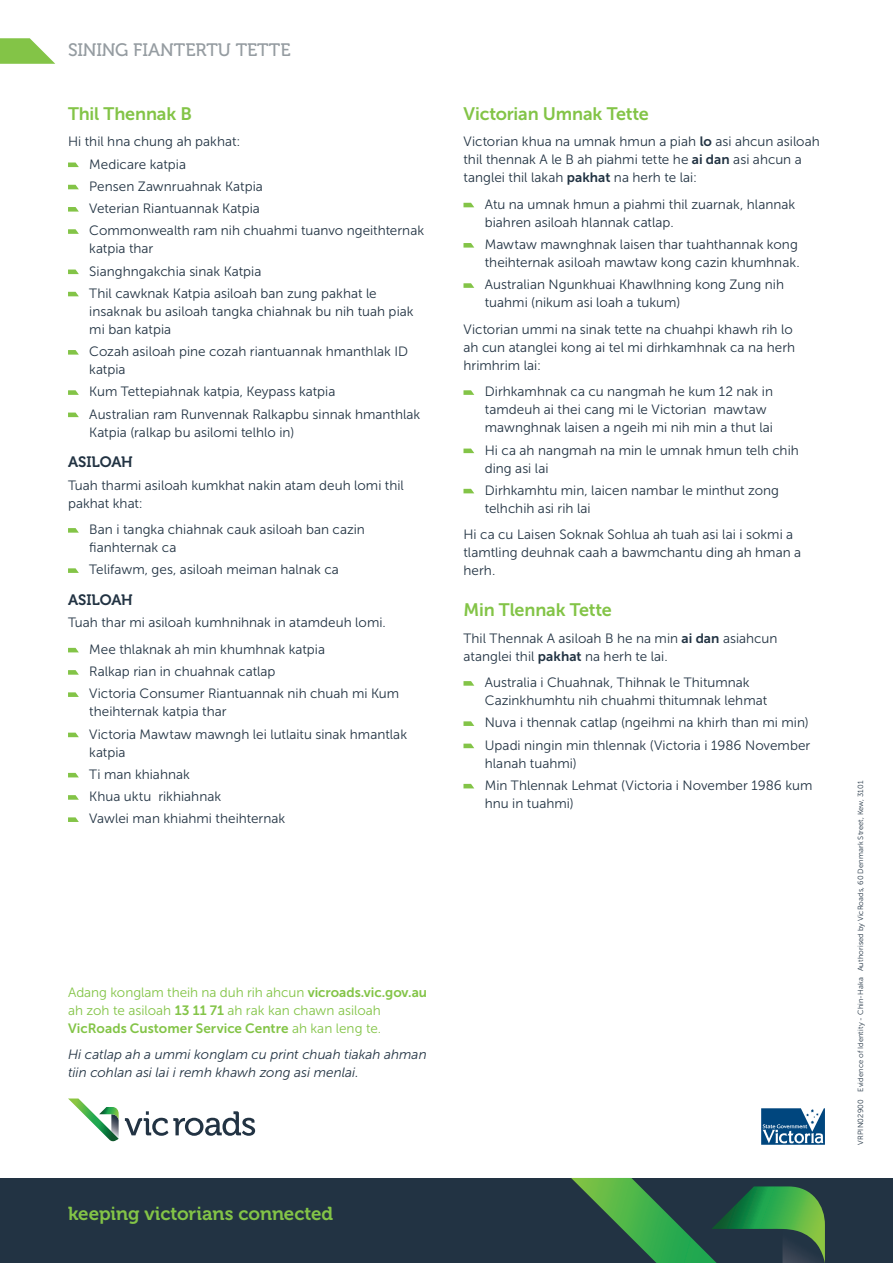
<style>
.page{position:relative;width:893px;height:1263px;background:#fff}
.page>*{position:absolute;margin:0;border:0;box-sizing:border-box;transform-origin:0 0}
.t1{font:18.75px "Museo 700";letter-spacing:-.005em;color:#83c447}
.Sub_head{font:18px "Museo Sans 700";letter-spacing:-.01em;color:#83c447}
.Top_page_titles{font:18px "Museo 500";letter-spacing:-.005em;color:#959ca1}
.Sub_sub_head{font:15px "Museo 700";letter-spacing:-.005em;color:#223343}
.Bullet{font:13.5px/18px "Museo Sans 300";color:#223343}
.Body_copy{font:13.5px/18px "Museo Sans 300";color:#223343}
.Bullet_last{font:13.5px/18px "Museo Sans 300";color:#223343}
.Body_copy-2{font:13.5px/18px "Museo Sans 300";color:#83c447}
.Body_copy-3{font:italic 13.5px/18px "Museo Sans 300";color:#223343}
.t2{font:7.5px "Museo Sans 300";letter-spacing:.015em;color:#223343}
.s1{font-family:"Museo Sans 700"}
</style>
<div class="page">
<div style="left:0;top:1178px;width:893px;height:85px;background:#223343"></div>
<svg style="left:571px;top:1178px;width:254px;height:85px"></svg>
<svg style="left:0;top:38px;width:55px;height:26px"></svg>
<svg style="left:761px;top:1108px;width:64px;height:37px"></svg>
<svg style="left:68px;top:1098px;width:51px;height:44px"></svg>
<svg style="left:125px;top:1111px;width:130px;height:25px"></svg>
<svg style="left:68px;top:162px;width:11px;height:5px"></svg>
<svg style="left:68px;top:185px;width:11px;height:4px"></svg>
<svg style="left:68px;top:207px;width:11px;height:5px"></svg>
<svg style="left:68px;top:229px;width:11px;height:5px"></svg>
<svg style="left:68px;top:269px;width:11px;height:5px"></svg>
<svg style="left:68px;top:292px;width:11px;height:4px"></svg>
<svg style="left:68px;top:350px;width:11px;height:5px"></svg>
<svg style="left:68px;top:390px;width:11px;height:5px"></svg>
<svg style="left:68px;top:412px;width:11px;height:5px"></svg>
<svg style="left:68px;top:528px;width:11px;height:5px"></svg>
<svg style="left:68px;top:568px;width:11px;height:5px"></svg>
<svg style="left:68px;top:648px;width:11px;height:4px"></svg>
<svg style="left:68px;top:670px;width:11px;height:5px"></svg>
<svg style="left:68px;top:692px;width:11px;height:5px"></svg>
<svg style="left:68px;top:733px;width:11px;height:4px"></svg>
<svg style="left:68px;top:773px;width:11px;height:4px"></svg>
<svg style="left:68px;top:795px;width:11px;height:5px"></svg>
<svg style="left:68px;top:817px;width:11px;height:5px"></svg>
<svg style="left:463px;top:203px;width:11px;height:4px"></svg>
<svg style="left:463px;top:243px;width:11px;height:5px"></svg>
<svg style="left:463px;top:283px;width:11px;height:5px"></svg>
<svg style="left:463px;top:390px;width:11px;height:5px"></svg>
<svg style="left:463px;top:448px;width:11px;height:5px"></svg>
<svg style="left:463px;top:489px;width:11px;height:4px"></svg>
<svg style="left:463px;top:681px;width:11px;height:5px"></svg>
<svg style="left:463px;top:721px;width:11px;height:5px"></svg>
<svg style="left:463px;top:744px;width:11px;height:4px"></svg>
<svg style="left:463px;top:784px;width:11px;height:4px"></svg>
<p class="Top_page_titles" style="left:68px;top:40px;width:224px">SINING FIANTERTU TETTE</p>
<p class="Sub_head" style="left:68px;top:104px;width:126px">Thil Thennak B</p>
<p class="Bullet" style="left:68px;top:133px;width:174px">Hi thil hna chung ah pakhat:</p>
<p class="Bullet" style="left:89px;top:155px;width:98px">Medicare katpia</p>
<p class="Bullet" style="left:89px;top:177px;width:175px">Pensen Zawnruahnak Katpia</p>
<p class="Bullet" style="left:89px;top:200px;width:172px">Veterian Riantuannak Katpia</p>
<p class="Bullet" style="left:89px;top:222px;width:336px">Commonwealth ram nih chuahmi tuanvo ngeithternak katpia thar</p>
<p class="Bullet" style="left:89px;top:262px;width:174px">Sianghngakchia sinak Katpia</p>
<p class="Bullet" style="left:89px;top:284px;width:326px">Thil cawknak Katpia asiloah ban zung pakhat le insaknak bu asiloah tangka chiahnak bu nih tuah piak mi ban katpia</p>
<p class="Bullet" style="left:89px;top:343px;width:320px">Cozah asiloah pine cozah riantuannak hmanthlak ID katpia</p>
<p class="Bullet" style="left:89px;top:383px;width:248px">Kum Tettepiahnak katpia, Keypass katpia</p>
<p class="Bullet_last" style="left:89px;top:405px;width:333px">Australian ram Runvennak Ralkapbu sinnak hmanthlak<br>Katpia (ralkap bu asilomi telhlo in)</p>
<p class="Sub_sub_head" style="left:68px;top:454px;width:66px">ASILOAH</p>
<p class="Body_copy" style="left:68px;top:476px;width:337px">Tuah tharmi asiloah kumkhat nakin atam deuh lomi thil pakhat khat:</p>
<p class="Bullet" style="left:89px;top:521px;width:277px">Ban i tangka chiahnak cauk asiloah ban cazin fianhternak ca</p>
<p class="Bullet_last" style="left:89px;top:561px;width:251px">Telifawm, ges, asiloah meiman halnak ca</p>
<p class="Sub_sub_head" style="left:68px;top:592px;width:66px">ASILOAH</p>
<p class="Body_copy" style="left:68px;top:614px;width:319px">Tuah thar mi asiloah kumhnihnak in atamdeuh lomi.</p>
<p class="Bullet" style="left:89px;top:640px;width:237px">Mee thlaknak ah min khumhnak katpia</p>
<p class="Bullet" style="left:89px;top:663px;width:188px">Ralkap rian in chuahnak catlap</p>
<p class="Bullet" style="left:89px;top:685px;width:311px">Victoria Consumer Riantuannak nih chuah mi Kum theihternak katpia thar</p>
<p class="Bullet" style="left:89px;top:725px;width:319px">Victoria Mawtaw mawngh lei lutlaitu sinak hmantlak katpia</p>
<p class="Bullet" style="left:89px;top:765px;width:102px">Ti man khiahnak</p>
<p class="Bullet" style="left:89px;top:788px;width:133px">Khua uktu rikhiahnak</p>
<p class="Bullet_last" style="left:89px;top:810px;width:197px">Vawlei man khiahmi theihternak</p>
<p class="Sub_head" style="left:463px;top:104px;width:187px">Victorian Umnak Tette</p>
<p class="Body_copy" style="left:463px;top:133px;width:358px">Victorian khua na umnak hmun a piah <span class="s1">lo</span> asi ahcun asiloah thil thennak A le B ah piahmi tette he <span class="s1">ai dan</span> asi ahcun a tanglei thil lakah <span class="s1">pakhat</span> na herh te lai:</p>
<p class="Bullet" style="left:485px;top:195px;width:312px">Atu na umnak hmun a piahmi thil zuarnak, hlannak biahren asiloah hlannak catlap.</p>
<p class="Bullet" style="left:485px;top:236px;width:316px">Mawtaw mawnghnak laisen thar tuahthannak kong theihternak asiloah mawtaw kong cazin khumhnak.</p>
<p class="Bullet_last" style="left:485px;top:276px;width:301px">Australian Ngunkhuai Khawlhning kong Zung nih tuahmi (nikum asi loah a tukum)</p>
<p class="Body_copy" style="left:463px;top:320px;width:333px">Victorian ummi na sinak tette na chuahpi khawh rih lo ah cun atanglei kong ai tel mi dirhkamhnak ca na herh hrimhrim lai:</p>
<p class="Bullet" style="left:485px;top:383px;width:290px">Dirhkamhnak ca cu nangmah he kum 12 nak in tamdeuh ai thei cang mi le Victorian mawtaw mawnghnak laisen a ngeih mi nih min a thut lai</p>
<p class="Bullet" style="left:485px;top:441px;width:316px">Hi ca ah nangmah na min le umnak hmun telh chih ding asi lai</p>
<p class="Bullet_last" style="left:485px;top:481px;width:296px">Dirhkamhtu min, laicen nambar le minthut zong telhchih asi rih lai</p>
<p class="Body_copy" style="left:463px;top:526px;width:339px">Hi ca cu Laisen Soknak Sohlua ah tuah asi lai i sokmi a tlamtling deuhnak caah a bawmchantu ding ah hman a herh.</p>
<p class="Sub_head" style="left:463px;top:600px;width:150px">Min Tlennak Tette</p>
<p class="Body_copy" style="left:463px;top:629px;width:315px">Thil Thennak A asiloah B he na min <span class="s1">ai dan</span> asiahcun atanglei thil <span class="s1">pakhat</span> na herh te lai.</p>
<p class="Bullet" style="left:485px;top:674px;width:284px">Australia i Chuahnak, Thihnak le Thitumnak<br>Cazinkhumhtu nih chuahmi thitumnak lehmat</p>
<p class="Bullet" style="left:485px;top:714px;width:325px">Nuva i thennak catlap (ngeihmi na khirh than mi min)</p>
<p class="Bullet" style="left:485px;top:736px;width:327px">Upadi ningin min thlennak (Victoria i 1986 November hlanah tuahmi)</p>
<p class="Bullet_last" style="left:485px;top:776px;width:329px">Min Thlennak Lehmat (Victoria i November 1986 kum hnu in tuahmi)</p>
<p class="Body_copy-2" style="left:68px;top:983px;width:361px">Adang konglam theih na duh rih ahcun <span class="s1">vicroads.vic.gov.au </span>ah zoh te asiloah <span class="s1">13 11 71</span> ah rak kan chawn asiloah<br><span class="s1">VicRoads Customer Service Centre</span> ah kan leng te.</p>
<p class="Body_copy-3" style="left:68px;top:1046px;width:360px">Hi catlap ah a ummi konglam cu print chuah tiakah ahman tiin cohlan asi lai i remh khawh zong asi menlai.</p>
<h1 class="t1" style="left:68px;top:1203px;width:267px">keeping victorians connected</h1>
<p class="t2" style="left:857px;top:1145px;width:365px;rotate:-90deg">VRPIN02900 Evidence of Identity - Chin-Haka Authorised by VicRoads, 60 Denmark Street, Kew, 3101</p>
</div>
